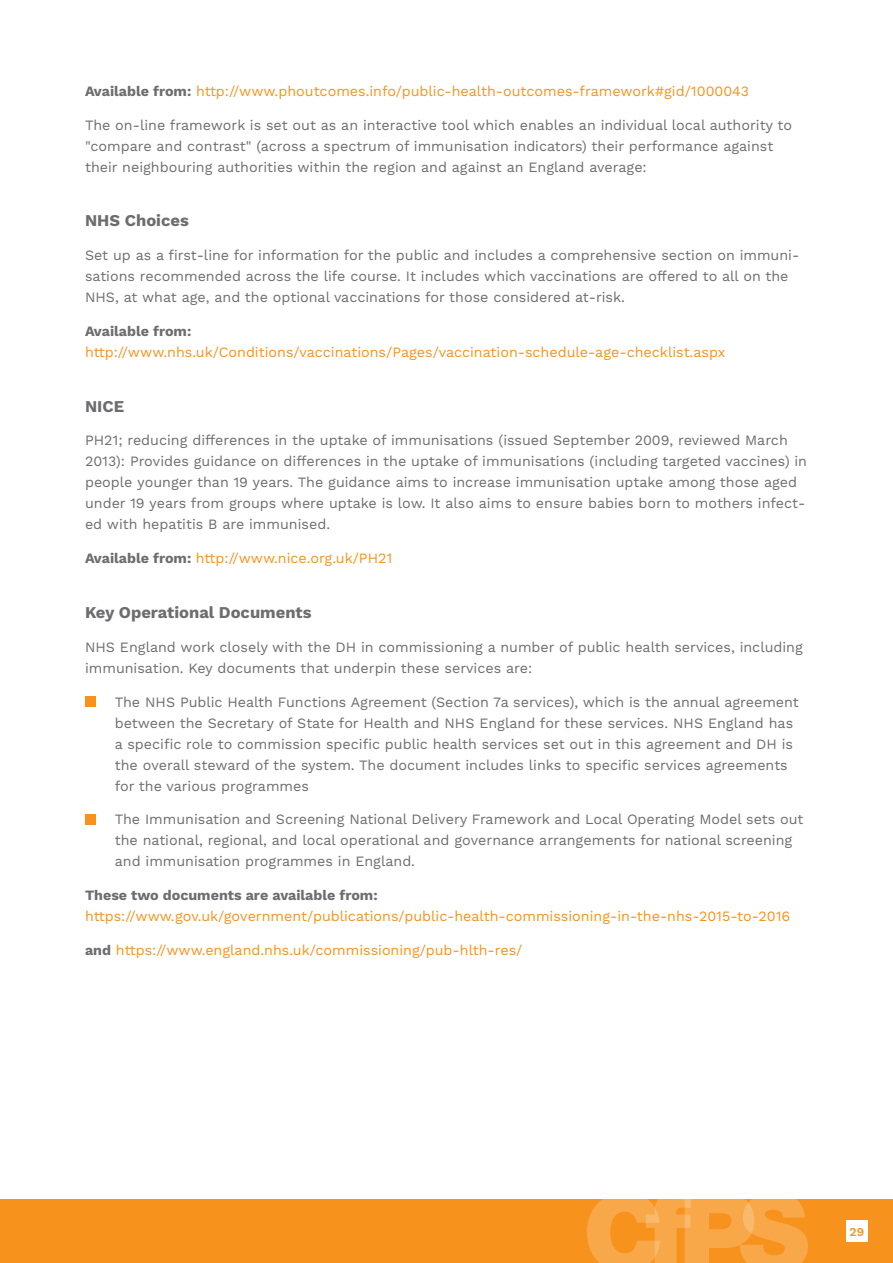
<style>
.page{position:relative;width:893px;height:1263px;background:#fff}
.page>*{position:absolute;margin:0;border:0;box-sizing:border-box;transform-origin:0 0}
.t1{font:700 16.5px "Work Sans";color:#6c6d70}
.t2{font:14.25px/21px "Work Sans";color:#6c6d70}
.t3{font:14.25px/21px "Work Sans";color:#f7931d}
.t4{font:600 12px "Work Sans";color:#f7931d}
.s1{font-weight:700;color:#6c6d70}
</style>
<div class="page">
<div style="left:0;top:1199px;width:893px;height:64px;background:#f7931d"></div>
<div style="left:846px;top:1220px;width:21px;height:22px;background:#fff"></div>
<svg style="left:587px;top:1199px;width:221px;height:64px"></svg>
<div style="left:85px;top:696px;width:10px;height:11px;background:#f7931d"></div>
<div style="left:85px;top:814px;width:10px;height:10px;background:#f7931d"></div>
<p class="t3" style="left:85px;top:81px;width:666px"><span class="s1">Available from:</span> http://www.phoutcomes.info/public-health-outcomes-framework#gid/1000043</p>
<p class="t2" style="left:85px;top:115px;width:709px">The on-line framework is set out as an interactive tool which enables an individual local authority to "compare and contrast" (across a spectrum of immunisation indicators) their performance against their neighbouring authorities within the region and against an England average:</p>
<p class="t1" style="left:85px;top:211px;width:105px">NHS Choices</p>
<p class="t2" style="left:85px;top:245px;width:716px">Set up as a first-line for information for the public and includes a comprehensive section on immuni&shy;sations recommended across the life course. It includes which vaccinations are offered to all on the<br>NHS, at what age, and the optional vaccinations for those considered at-risk.</p>
<p class="t3" style="left:85px;top:321px;width:642px"><span class="s1">Available from: </span>http://www.nhs.uk/Conditions/vaccinations/Pages/vaccination-schedule-age-checklist.aspx</p>
<p class="t1" style="left:85px;top:396px;width:41px">NICE</p>
<p class="t2" style="left:85px;top:431px;width:724px">PH21; reducing differences in the uptake of immunisations (issued September 2009, reviewed March 2013): Provides guidance on differences in the uptake of immunisations (including targeted vaccines) in people younger than 19 years. The guidance aims to increase immunisation uptake among those aged under 19 years from groups where uptake is low. It also aims to ensure babies born to mothers infect&shy;ed with hepatitis B are immunised.</p>
<p class="t3" style="left:85px;top:548px;width:309px"><span class="s1">Available from:</span> http://www.nice.org.uk/PH21</p>
<p class="t1" style="left:85px;top:603px;width:228px">Key Operational Documents</p>
<p class="t2" style="left:85px;top:637px;width:719px">NHS England work closely with the DH in commissioning a number of public health services, including immunisation. Key documents that underpin these services are:</p>
<p class="t2" style="left:115px;top:692px;width:686px">The NHS Public Health Functions Agreement (Section 7a services), which is the annual agreement between the Secretary of State for Health and NHS England for these services. NHS England has a specific role to commission specific public health services set out in this agreement and DH is the overall steward of the system. The document includes links to specific services agreements for the various programmes</p>
<p class="t2" style="left:115px;top:809px;width:690px">The Immunisation and Screening National Delivery Framework and Local Operating Model sets out the national, regional, and local operational and governance arrangements for national screening and immunisation programmes in England.</p>
<p class="t3" style="left:85px;top:885px;width:707px"><span class="s1">These two documents are available from: </span>https://www.gov.uk/government/publications/public-health-commissioning-in-the-nhs-2015-to-2016</p>
<p class="t3" style="left:85px;top:940px;width:439px"><span class="s1">and</span> https://www.england.nhs.uk/commissioning/pub-hlth-res/</p>
<p class="t4" style="left:850px;top:1225px;width:16px">29</p>
</div>
